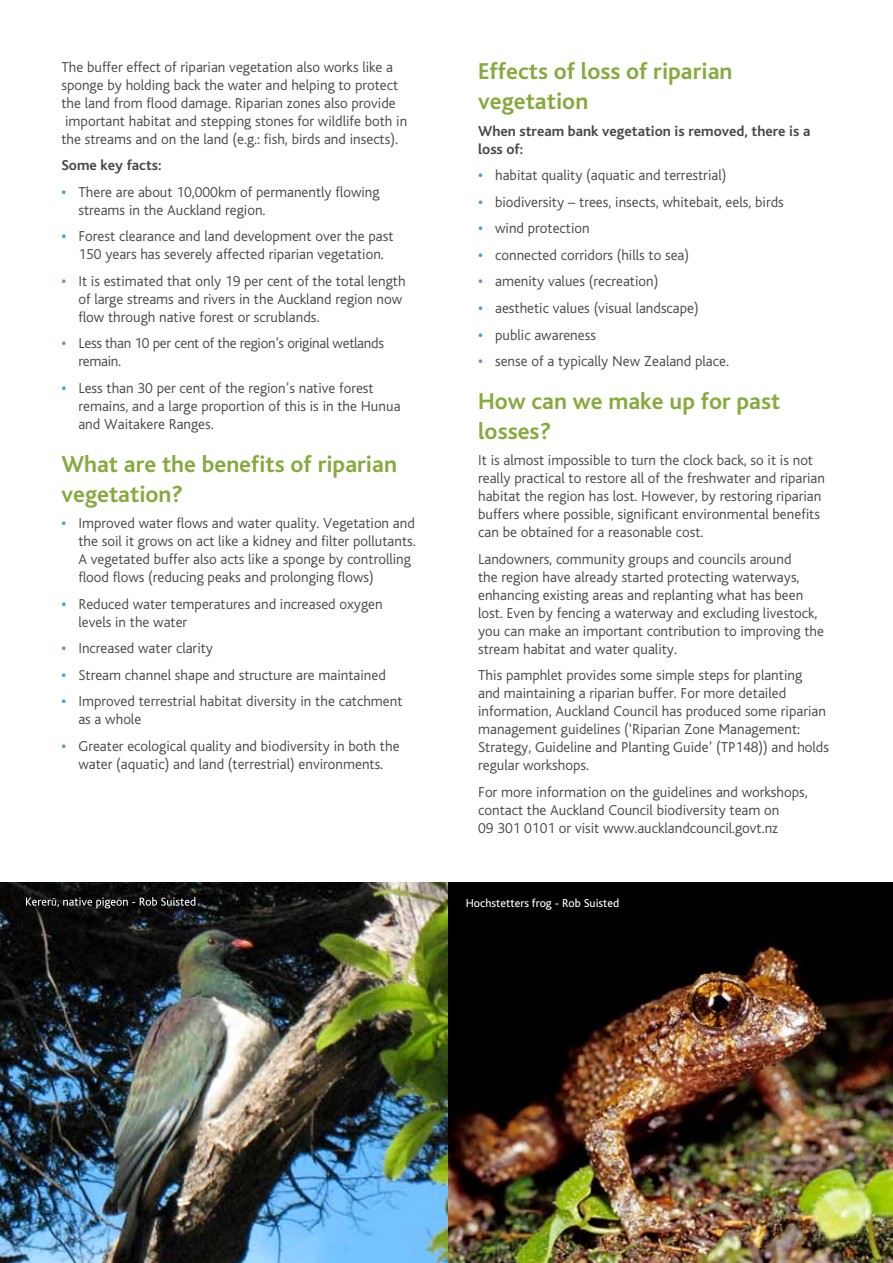
<style>
.page{position:relative;width:893px;height:1263px;background:#fff}
.page>*{position:absolute;margin:0;border:0;box-sizing:border-box;transform-origin:0 0}
.heading{font:24px/30px "Auckland Council Bliss Bold";color:#87aa3e}
.body{font:15px/18px "Auckland Council Bliss Light";color:#48484a}
.body-2{font:15px/18px "Auckland Council Bliss Bold";color:#48484a}
.body-3{font:15px/18px "Auckland Council Bliss Light";letter-spacing:-.02em;color:#48484a}
.credits{font:12px "Auckland Council Bliss Regular";color:#fff}
.s1{font-family:"Auckland Council Bliss Bold";color:#499ecf}
</style>
<div class="page">
<img style="left:0;top:882px;width:893px;height:381px">
<svg style="left:26px;top:897px;width:169px;height:11px;background:#3f3f40"></svg>
<p class="body" style="left:61px;top:58px;width:347px">The buffer effect of riparian vegetation also works like a sponge by holding back the water and helping to protect the land from flood damage. Riparian zones also provide important habitat and stepping stones for wildlife both in the streams and on the land (e.g.: fish, birds and insects).</p>
<p class="body-2" style="left:61px;top:157px;width:102px">Some key facts:</p>
<p class="body" style="left:78px;top:183px;width:303px;text-indent:-17px"><span class="s1">•</span> There are about 10,000km of permanently flowing streams in the Auckland region.</p>
<p class="body" style="left:61px;top:228px;width:334px;text-align:center"><span class="s1">•</span> Forest clearance and land development over the past<br>150 years has severely affected riparian vegetation.</p>
<p class="body" style="left:78px;top:272px;width:329px;text-indent:-17px"><span class="s1">•</span> It is estimated that only 19 per cent of the total length of large streams and rivers in the Auckland region now flow through native forest or scrublands.</p>
<p class="body-3" style="left:78px;top:335px;width:307px;text-indent:-17px"><span class="s1">•</span> Less than 10 per cent of the region’s original wetlands remain.</p>
<p class="body" style="left:78px;top:379px;width:324px;text-indent:-17px"><span class="s1">•</span> Less than 30 per cent of the region’s native forest remains, and a large proportion of this is in the Hunua and Waitakere Ranges.</p>
<p class="heading" style="left:61px;top:449px;width:337px">What are the benefits of riparian vegetation?</p>
<p class="body" style="left:78px;top:514px;width:339px;text-indent:-17px"><span class="s1">•</span> Improved water flows and water quality. Vegetation and the soil it grows on act like a kidney and filter pollutants.<br>A vegetated buffer also acts like a sponge by controlling flood flows (reducing peaks and prolonging flows)</p>
<p class="body" style="left:78px;top:595px;width:306px;text-indent:-17px"><span class="s1">•</span> Reduced water temperatures and increased oxygen levels in the water</p>
<p class="body" style="left:61px;top:639px;width:153px"><span class="s1">•</span> Increased water clarity</p>
<p class="body" style="left:61px;top:666px;width:326px"><span class="s1">•</span> Stream channel shape and structure are maintained</p>
<p class="body" style="left:78px;top:692px;width:326px;text-indent:-17px"><span class="s1">•</span> Improved terrestrial habitat diversity in the catchment as a whole</p>
<p class="body" style="left:61px;top:737px;width:340px;text-align:center"><span class="s1">•</span> Greater ecological quality and biodiversity in both the water (aquatic) and land (terrestrial) environments.</p>
<p class="heading" style="left:478px;top:57px;width:256px">Effects of loss of riparian vegetation</p>
<p class="body-2" style="left:478px;top:122px;width:334px">When stream bank vegetation is removed, there is a loss of:</p>
<p class="body" style="left:478px;top:167px;width:250px"><span class="s1">•</span> habitat quality (aquatic and terrestrial)</p>
<p class="body" style="left:478px;top:193px;width:307px"><span class="s1">•</span> biodiversity – trees, insects, whitebait, eels, birds</p>
<p class="body" style="left:478px;top:220px;width:113px"><span class="s1">•</span> wind protection</p>
<p class="body" style="left:478px;top:246px;width:213px"><span class="s1">•</span> connected corridors (hills to sea)</p>
<p class="body" style="left:478px;top:273px;width:182px"><span class="s1">•</span> amenity values (recreation)</p>
<p class="body" style="left:478px;top:299px;width:222px"><span class="s1">•</span> aesthetic values (visual landscape)</p>
<p class="body" style="left:478px;top:326px;width:119px"><span class="s1">•</span> public awareness</p>
<p class="body" style="left:478px;top:352px;width:252px"><span class="s1">•</span> sense of a typically New Zealand place.</p>
<p class="heading" style="left:478px;top:386px;width:304px">How can we make up for past losses?</p>
<p class="body" style="left:478px;top:452px;width:348px">It is almost impossible to turn the clock back, so it is not really practical to restore all of the freshwater and riparian habitat the region has lost. However, by restoring riparian buffers where possible, significant environmental benefits can be obtained for a reasonable cost.</p>
<p class="body" style="left:478px;top:550px;width:347px">Landowners, community groups and councils around<br>the region have already started protecting waterways, enhancing existing areas and replanting what has been lost. Even by fencing a waterway and excluding livestock, you can make an important contribution to improving the stream habitat and water quality.</p>
<p class="body" style="left:478px;top:667px;width:352px">This pamphlet provides some simple steps for planting<br>and maintaining a riparian buffer. For more detailed information, Auckland Council has produced some riparian management guidelines (‘Riparian Zone Management:<br>Strategy, Guideline and Planting Guide’ (TP148)) and holds regular workshops.</p>
<p class="body" style="left:478px;top:783px;width:331px">For more information on the guidelines and workshops, contact the Auckland Council biodiversity team on<br>09 301 0101 or visit www.aucklandcouncil.govt.nz</p>
<p class="credits" style="left:466px;top:896px;width:155px">Hochstetters frog - Rob Suisted</p>
</div>
